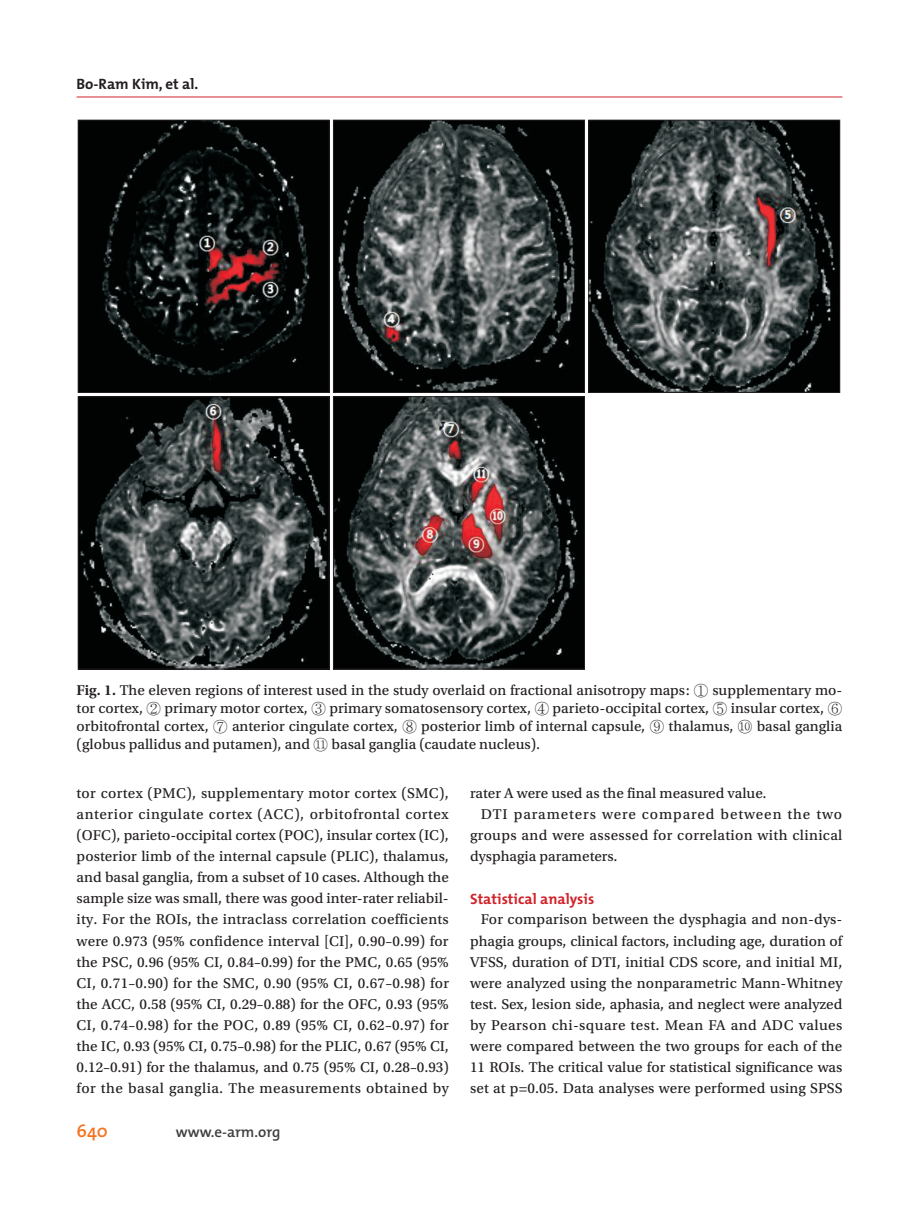
<style>
.page{position:relative;width:919px;height:1217px;background:#fff}
.page>*{position:absolute;margin:0;border:0;box-sizing:border-box;transform-origin:0 0}
.t1{font:600 18px "The Mix";color:#f47321}
.t2{font:15px/21px "Utopia Std Capt";letter-spacing:.005em;color:#231f20;text-align:justify}
.t3{font:15px "Utopia Std Capt";letter-spacing:.025em;color:#231f20}
.t4{font:15px "Utopia Std Capt";letter-spacing:.06em;color:#231f20}
.t5{font:700 15px "The Mix";color:#d1232a}
.t6{font:700 15px "The Mix";color:#231f20}
.t7{font:600 15px "The Mix";color:#3e3e3f}
.s1{font-family:"Utopia Std";font-weight:600}
.s2{font-family:"Batang Che"}
</style>
<div class="page">
<hr style="left:77px;top:97px;width:765px;height:1px;background:#d1232a">
<svg style="left:78px;top:120px;width:762px;height:549px"></svg>
<p class="t6" style="left:77px;top:71px;width:123px">Bo-Ram Kim, et al.</p>
<p class="t2" style="left:77px;top:681px;width:767px;line-height:18px"><span class="s1">Fig. 1.</span> The eleven regions of interest used in the study overlaid on fractional anisotropy maps: <span class="s2">①</span> supplementary mo&shy;tor cortex, <span class="s2">②</span> primary motor cortex, <span class="s2">③</span> primary somatosensory cortex, <span class="s2">④</span> parieto-occipital cortex, <span class="s2">⑤</span> insular cortex, <span class="s2">⑥ </span>orbitofrontal cortex, <span class="s2">⑦</span> anterior cingulate cortex, <span class="s2">⑧</span> posterior limb of internal capsule, <span class="s2">⑨</span> thalamus, <span class="s2">⑩</span> basal ganglia (globus pallidus and putamen), and <span class="s2">⑪</span> basal ganglia (caudate nucleus).</p>
<p class="t2" style="left:77px;top:783px;width:374px">tor cortex (PMC), supplementary motor cortex (SMC), anterior cingulate cortex (ACC), orbitofrontal cortex (OFC), parieto-occipital cortex (POC), insular cortex (IC), posterior limb of the internal capsule (PLIC), thalamus, and basal ganglia, from a subset of 10 cases. Although the sample size was small, there was good inter-rater reliabil&shy;ity. For the ROIs, the intraclass correlation coefficients were 0.973 (95% confidence interval [CI], 0.90–0.99) for the PSC, 0.96 (95% CI, 0.84–0.99) for the PMC, 0.65 (95% CI, 0.71–0.90) for the SMC, 0.90 (95% CI, 0.67–0.98) for the ACC, 0.58 (95% CI, 0.29–0.88) for the OFC, 0.93 (95% CI, 0.74–0.98) for the POC, 0.89 (95% CI, 0.62–0.97) for the IC, 0.93 (95% CI, 0.75–0.98) for the PLIC, 0.67 (95% CI, 0.12–0.91) for the thalamus, and 0.75 (95% CI, 0.28–0.93) for the basal ganglia. The measurements obtained by</p>
<p class="t2" style="left:470px;top:783px;width:298px">rater A were used as the final measured value.</p>
<p class="t4" style="left:480px;top:806px;width:363px">DTI parameters were compared between the two</p>
<p class="t3" style="left:470px;top:827px;width:374px">groups and were assessed for correlation with clinical</p>
<p class="t2" style="left:470px;top:846px;width:149px">dysphagia parameters.</p>
<p class="t5" style="left:470px;top:885px;width:126px">Statistical analysis</p>
<p class="t2" style="left:470px;top:909px;width:374px;text-indent:11px">For comparison between the dysphagia and non-dys&shy;phagia groups, clinical factors, including age, duration of VFSS, duration of DTI, initial CDS score, and initial MI, were analyzed using the nonparametric Mann-Whitney test. Sex, lesion side, aphasia, and neglect were analyzed by Pearson chi-square test. Mean FA and ADC values were compared between the two groups for each of the 11 ROIs. The critical value for statistical significance was set at p=0.05. Data analyses were performed using SPSS</p>
<p class="t1" style="left:77px;top:1115px;width:33px">640</p>
<p class="t7" style="left:176px;top:1118px;width:106px">www.e-arm.org</p>
</div>
